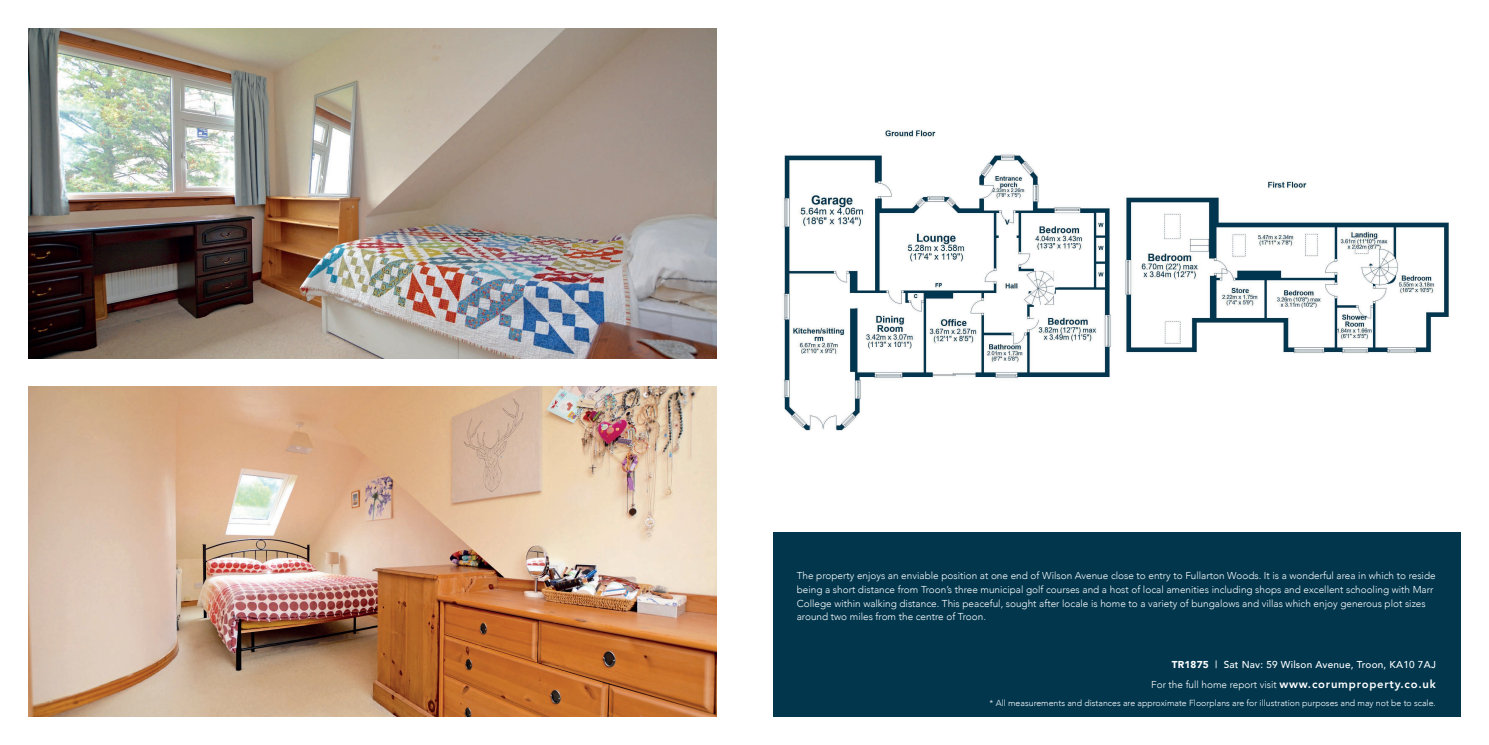
<style>
.page{position:relative;width:1489px;height:745px;background:#fff}
.page>*{position:absolute;margin:0;border:0;box-sizing:border-box;transform-origin:0 0}
.t1{font:300 10px/13.8px "Avenir";color:#fff}
.t2{font:500 10px "Avenir";letter-spacing:.02em;color:#fff}
.t3{font:300 8.75px "Avenir";color:#fff}
.s1{font-weight:900}
.s2{font-weight:800;font-size:11.25px}
</style>
<div class="page">
<div style="left:772px;top:531px;width:688px;height:185px;background:#01364d"></div>
<img style="left:783px;top:130px;width:666px;height:301px">
<img style="left:28px;top:386px;width:688px;height:330px">
<img style="left:28px;top:28px;width:688px;height:330px">
<p class="t1" style="left:796px;top:568px;width:640px">The property enjoys an enviable position at one end of Wilson Avenue close to entry to Fullarton Woods. It is a wonderful area in which to reside being a short distance from Troon’s three municipal golf courses and a host of local amenities including shops and excellent schooling with Marr College within walking distance. This peaceful, sought after locale is home to a variety of bungalows and villas which enjoy generous plot sizes around two miles from the centre of Troon.</p>
<p class="t2" style="left:1171px;top:655px;width:265px"><span class="s1">TR1875</span> | Sat Nav: 59 Wilson Avenue, Troon, KA10 7AJ</p>
<p class="t1" style="left:1151px;top:677px;width:286px">For the full home report visit <span class="s2">www.corumproperty.co.uk</span></p>
<p class="t3" style="left:989px;top:697px;width:448px">* All measurements and distances are approximate Floorplans are for illustration purposes and may not be to scale.</p>
</div>
